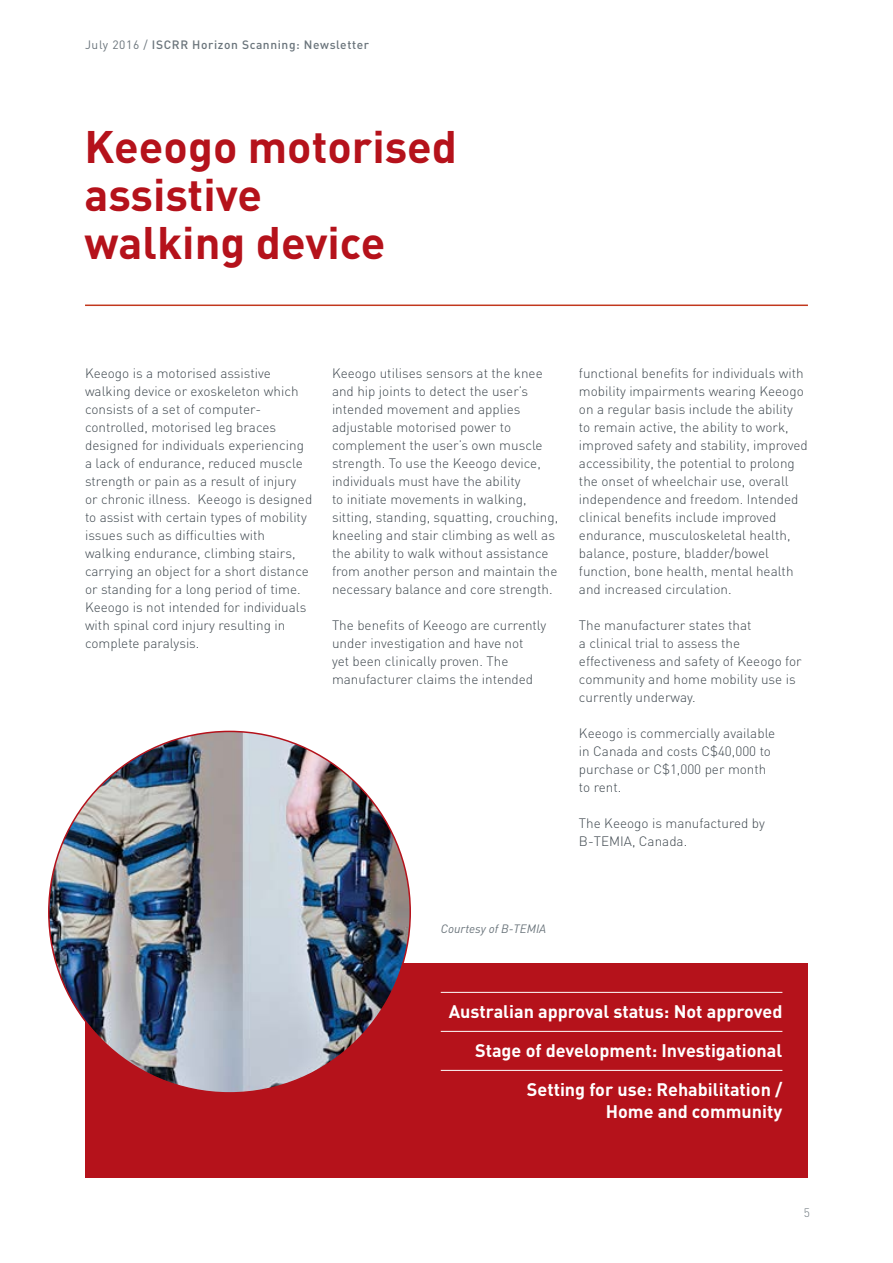
<style>
.page{position:relative;width:893px;height:1263px;background:#fff}
.page>*{position:absolute;margin:0;border:0;box-sizing:border-box;transform-origin:0 0}
.t1{font:700 45px "DIN";color:#b5121b}
.t2{font:700 18px/21.6px "DINOT";color:#fff;text-align:right}
.body_copy_ok{font:300 13.5px/18px "DIN";color:#3e474e}
.t3{font:500 12px "DIN";letter-spacing:.05em;color:#6a747b}
.t4{font:italic 12px "DINOT";color:#6a747b}
.t5{font:300 12px "DIN";color:#6a747b}
.s1{font-weight:400}
</style>
<div class="page">
<div style="left:85px;top:963px;width:723px;height:215px;background:#b5121b"></div>
<img style="left:49px;top:731px;width:361px;height:362px;border-radius:181px">
<hr style="left:441px;top:992px;width:341px;height:1px;background:#fff">
<hr style="left:441px;top:1031px;width:341px;height:1px;background:#fff">
<hr style="left:441px;top:1070px;width:341px;height:1px;background:#fff">
<hr style="left:85px;top:305px;width:723px;height:1px;background:#c2381d">
<p class="t3" style="left:85px;top:37px;width:285px"><span class="s1">July 2016 /</span> ISCRR Horizon Scanning: Newsletter</p>
<p class="t1" style="left:84px;top:117px;width:374px">Keeogo motorised</p>
<p class="t1" style="left:84px;top:165px;width:179px">assistive</p>
<p class="t1" style="left:84px;top:213px;width:302px">walking device</p>
<p class="body_copy_ok" style="left:85px;top:364px;width:229px">Keeogo is a motorised assistive walking device or exoskeleton which consists of a set of computer&shy;controlled, motorised leg braces designed for individuals experiencing a lack of endurance, reduced muscle strength or pain as a result of injury or chronic illness. Keeogo is designed to assist with certain types of mobility issues such as difficulties with walking endurance, climbing stairs, carrying an object for a short distance or standing for a long period of time.<br>Keeogo is not intended for individuals with spinal cord injury resulting in complete paralysis.</p>
<p class="body_copy_ok" style="left:332px;top:364px;width:228px">Keeogo utilises sensors at the knee and hip joints to detect the user’s intended movement and applies adjustable motorised power to complement the user’s own muscle strength. To use the Keeogo device, individuals must have the ability<br>to initiate movements in walking, sitting, standing, squatting, crouching, kneeling and stair climbing as well as the ability to walk without assistance from another person and maintain the necessary balance and core strength.</p>
<p class="body_copy_ok" style="left:332px;top:616px;width:216px">The benefits of Keeogo are currently under investigation and have not<br>yet been clinically proven. The manufacturer claims the intended</p>
<p class="body_copy_ok" style="left:579px;top:364px;width:230px">functional benefits for individuals with mobility impairments wearing Keeogo on a regular basis include the ability to remain active, the ability to work, improved safety and stability, improved accessibility, the potential to prolong the onset of wheelchair use, overall independence and freedom. Intended clinical benefits include improved endurance, musculoskeletal health, balance, posture, bladder/bowel function, bone health, mental health and increased circulation.</p>
<p class="body_copy_ok" style="left:579px;top:616px;width:224px">The manufacturer states that<br>a clinical trial to assess the effectiveness and safety of Keeogo for community and home mobility use is currently underway.</p>
<p class="body_copy_ok" style="left:579px;top:724px;width:198px">Keeogo is commercially available in Canada and costs C$40,000 to purchase or C$1,000 per month to rent.</p>
<p class="body_copy_ok" style="left:579px;top:814px;width:187px">The Keeogo is manufactured by<br>B-TEMIA, Canada.</p>
<p class="t4" style="left:441px;top:921px;width:107px">Courtesy of B-TEMIA</p>
<p class="t2" style="left:449px;top:1000px;width:335px">Australian approval status: Not approved</p>
<p class="t2" style="left:475px;top:1039px;width:309px">Stage of development: Investigational</p>
<p class="t2" style="left:527px;top:1078px;width:257px">Setting for use: Rehabilitation /<br>Home and community</p>
<p class="t5" style="left:804px;top:1206px;width:8px">5</p>
</div>
